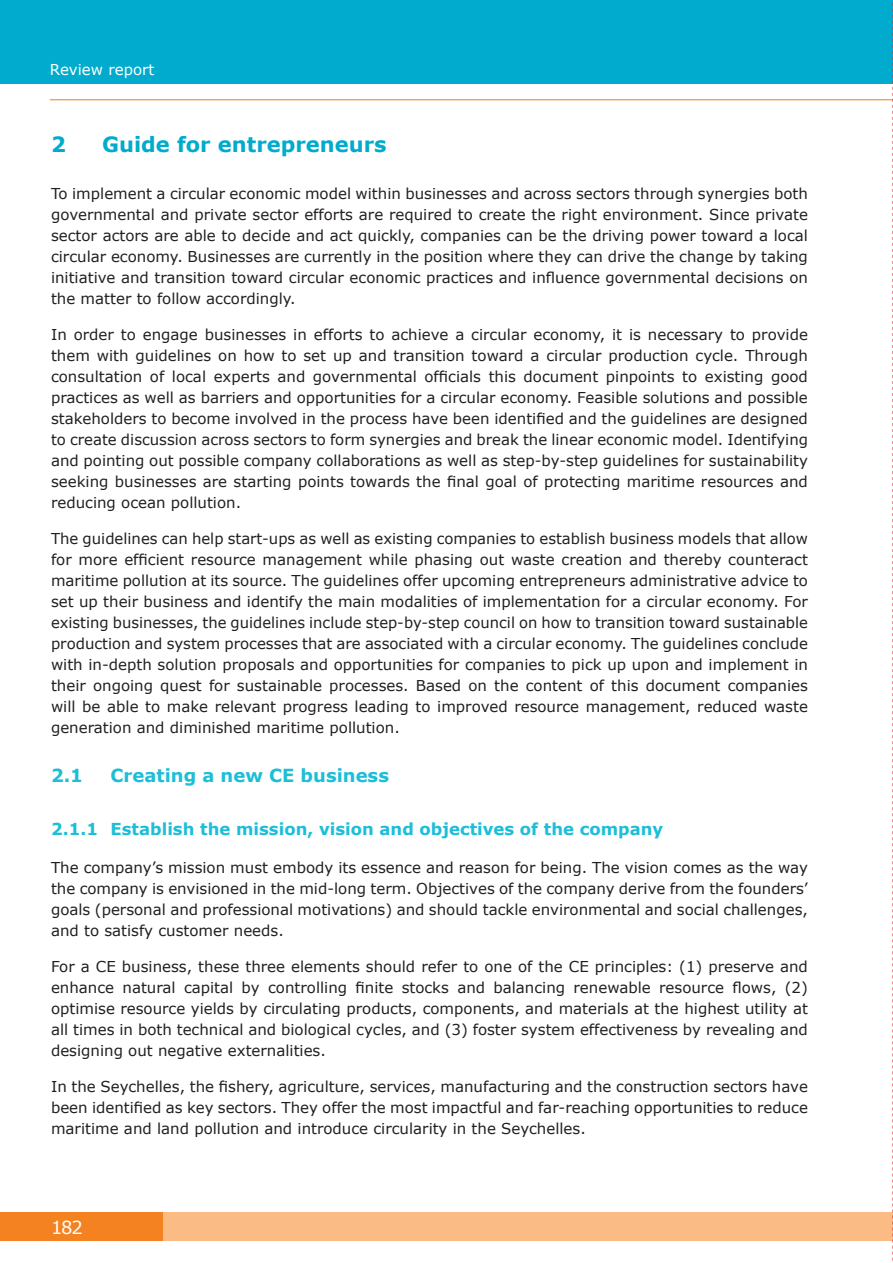
<style>
.page{position:relative;width:893px;height:1263px;background:#fff}
.page>*{position:absolute;margin:0;border:0;box-sizing:border-box;transform-origin:0 0}
.t1{font:700 21px "Verdana";color:#00abcd}
.t2{font:700 18px "Verdana";color:#1cbed8}
.t3{font:18px "Verdana";color:#fff}
.t4{font:700 16.5px "Verdana";color:#1cbed8}
.t5{font:15px/21px "Verdana";color:#231f20;text-align:justify}
.t6{font:15px "Verdana";color:#fff}
</style>
<div class="page">
<div style="left:0;top:0;width:893px;height:84px;background:#00abcd"></div>
<div style="left:0;top:1213px;width:170px;height:28px;background:#f58220"></div>
<div style="left:163px;top:1213px;width:730px;height:28px;background:#fbbb85"></div>
<hr style="left:50px;top:99px;width:843px;height:1px;background:#f58220">
<svg style="left:892px;top:2px;width:1px;height:1259px"></svg>
<p class="t6" style="left:50px;top:60px;width:106px">Review report</p>
<h1 class="t1" style="left:51px;top:131px;width:16px">2</h1>
<h1 class="t1" style="left:102px;top:131px;width:286px">Guide for entrepreneurs</h1>
<p class="t5" style="left:51px;top:182px;width:758px">To implement a circular economic model within businesses and across sectors through synergies both governmental and private sector efforts are required to create the right environment. Since private sector actors are able to decide and act quickly, companies can be the driving power toward a local circular economy. Businesses are currently in the position where they can drive the change by taking initiative and transition toward circular economic practices and influence governmental decisions on the matter to follow accordingly.</p>
<p class="t5" style="left:51px;top:323px;width:758px">In order to engage businesses in efforts to achieve a circular economy, it is necessary to provide them with guidelines on how to set up and transition toward a circular production cycle. Through consultation of local experts and governmental officials this document pinpoints to existing good practices as well as barriers and opportunities for a circular economy. Feasible solutions and possible stakeholders to become involved in the process have been identified and the guidelines are designed to create discussion across sectors to form synergies and break the linear economic model. Identifying and pointing out possible company collaborations as well as step-by-step guidelines for sustainability seeking businesses are starting points towards the final goal of protecting maritime resources and reducing ocean pollution.</p>
<p class="t5" style="left:51px;top:527px;width:758px">The guidelines can help start-ups as well as existing companies to establish business models that allow for more efficient resource management while phasing out waste creation and thereby counteract maritime pollution at its source. The guidelines offer upcoming entrepreneurs administrative advice to set up their business and identify the main modalities of implementation for a circular economy. For existing businesses, the guidelines include step-by-step council on how to transition toward sustainable production and system processes that are associated with a circular economy. The guidelines conclude with in-depth solution proposals and opportunities for companies to pick up upon and implement in their ongoing quest for sustainable processes. Based on the content of this document companies will be able to make relevant progress leading to improved resource management, reduced waste generation and diminished maritime pollution.</p>
<p class="t2" style="left:51px;top:764px;width:34px">2.1</p>
<p class="t2" style="left:111px;top:764px;width:280px">Creating a new CE business</p>
<p class="t4" style="left:51px;top:818px;width:614px">2.1.1 Establish the mission, vision and objectives of the company</p>
<p class="t5" style="left:51px;top:856px;width:758px">The company’s mission must embody its essence and reason for being. The vision comes as the way the company is envisioned in the mid-long term. Objectives of the company derive from the founders’ goals (personal and professional motivations) and should tackle environmental and social challenges, and to satisfy customer needs.</p>
<p class="t5" style="left:51px;top:955px;width:758px">For a CE business, these three elements should refer to one of the CE principles: (1) preserve and enhance natural capital by controlling finite stocks and balancing renewable resource flows, (2) optimise resource yields by circulating products, components, and materials at the highest utility at all times in both technical and biological cycles, and (3) foster system effectiveness by revealing and designing out negative externalities.</p>
<p class="t5" style="left:51px;top:1075px;width:758px">In the Seychelles, the fishery, agriculture, services, manufacturing and the construction sectors have been identified as key sectors. They offer the most impactful and far-reaching opportunities to reduce maritime and land pollution and introduce circularity in the Seychelles.</p>
<p class="t3" style="left:51px;top:1216px;width:33px">182</p>
</div>
